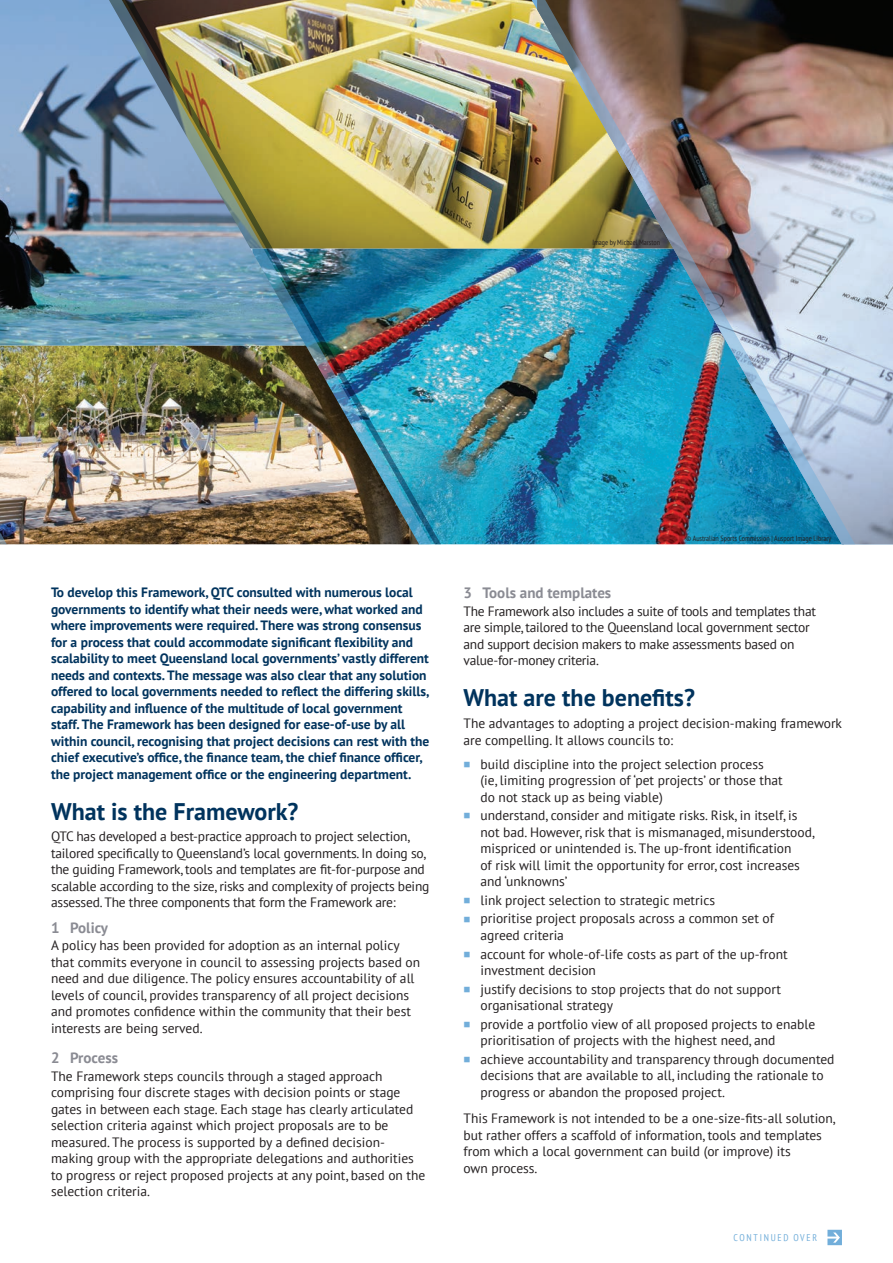
<style>
.page{position:relative;width:893px;height:1263px;background:#fff}
.page>*{position:absolute;margin:0;border:0;box-sizing:border-box;transform-origin:0 0}
.t1{font:700 24px "PT Sans";color:#00335d}
.t2{font:700 15px "PT Sans";color:#8a8b93}
.t3{font:13.5px/16.5px "PT Sans";color:#231f20}
.t4{font:700 13.5px/16.5px "PT Sans";color:#00335d}
.t5{font:13.5px/16.5px "PT Sans";letter-spacing:-.02em;color:#231f20}
.t6{font:condensed 9.75px "PT Sans";color:#72aeda}
.t7{font:condensed 7.5px "PT Sans";color:#231f20}
.s1{color:#72aeda}
</style>
<div class="page">
<img style="left:441px;top:248px;width:83px;height:296px">
<img style="left:441px;top:0;width:83px;height:248px">
<img style="left:306px;top:0;width:135px;height:544px">
<img style="left:7px;top:0;width:299px;height:346px">
<img style="left:7px;top:346px;width:412px;height:198px">
<svg style="left:827px;top:1230px;width:15px;height:15px"></svg>
<img style="left:855px;top:0;width:38px;height:544px">
<img style="left:0;top:0;width:7px;height:544px">
<img style="left:524px;top:0;width:331px;height:544px">
<p class="t7" style="left:592px;top:237px;width:69px">Image by Michael Marston</p>
<p class="t4" style="left:51px;top:584px;width:380px">To develop this Framework, QTC consulted with numerous local governments to identify what their needs were, what worked and where improvements were required. There was strong consensus for a process that could accommodate significant flexibility and scalability to meet Queensland local governments’ vastly different needs and contexts. The message was also clear that any solution offered to local governments needed to reflect the differing skills, capability and influence of the multitude of local government staff. The Framework has been designed for ease-of-use by all within council, recognising that project decisions can rest with the chief executive’s office, the finance team, the chief finance officer, the project management office or the engineering department.</p>
<h1 class="t1" style="left:51px;top:795px;width:249px">What is the Framework?</h1>
<p class="t3" style="left:51px;top:828px;width:380px">QTC has developed a best-practice approach to project selection, tailored specifically to Queensland’s local governments. In doing so, the guiding Framework, tools and templates are fit-for-purpose and scalable according to the size, risks and complexity of projects being assessed. The three components that form the Framework are:</p>
<p class="t2" style="left:51px;top:917px;width:59px">1 Policy</p>
<p class="t3" style="left:51px;top:937px;width:371px">A policy has been provided for adoption as an internal policy that commits everyone in council to assessing projects based on need and due diligence. The policy ensures accountability of all levels of council, provides transparency of all project decisions and promotes confidence within the community that their best interests are being served.</p>
<p class="t2" style="left:51px;top:1048px;width:69px">2 Process</p>
<p class="t3" style="left:51px;top:1067px;width:376px">The Framework steps councils through a staged approach comprising four discrete stages with decision points or stage gates in between each stage. Each stage has clearly articulated selection criteria against which project proposals are to be measured. The process is supported by a defined decision&shy;making group with the appropriate delegations and authorities to progress or reject proposed projects at any point, based on the selection criteria.</p>
<p class="t7" style="left:686px;top:533px;width:147px">© Australian Sports Commission | Ausport Image Library</p>
<p class="t2" style="left:463px;top:583px;width:149px">3 Tools and templates</p>
<p class="t5" style="left:463px;top:603px;width:354px">The Framework also includes a suite of tools and templates that are simple, tailored to the Queensland local government sector and support decision makers to make assessments based on value-for-money criteria.</p>
<h1 class="t1" style="left:463px;top:682px;width:233px">What are the benefits?</h1>
<p class="t3" style="left:463px;top:715px;width:380px">The advantages to adopting a project decision-making framework are compelling. It allows councils to:</p>
<p class="t3" style="left:480px;top:755px;width:304px;text-indent:-17px"><span class="s1">■</span> build discipline into the project selection process (ie, limiting progression of ‘pet projects’ or those that do not stack up as being viable)</p>
<p class="t3" style="left:480px;top:807px;width:336px;text-indent:-17px"><span class="s1">■</span> understand, consider and mitigate risks. Risk, in itself, is not bad. However, risk that is mismanaged, misunderstood, mispriced or unintended is. The up-front identification<br>of risk will limit the opportunity for error, cost increases and ‘unknowns’</p>
<p class="t3" style="left:463px;top:891px;width:253px"><span class="s1">■</span> link project selection to strategic metrics</p>
<p class="t3" style="left:480px;top:910px;width:295px;text-indent:-17px"><span class="s1">■</span> prioritise project proposals across a common set of agreed criteria</p>
<p class="t3" style="left:480px;top:945px;width:309px;text-indent:-17px"><span class="s1">■</span> account for whole-of-life costs as part of the up-front investment decision</p>
<p class="t3" style="left:480px;top:980px;width:302px;text-indent:-17px"><span class="s1">■</span> justify decisions to stop projects that do not support organisational strategy</p>
<p class="t3" style="left:480px;top:1015px;width:336px;text-indent:-17px"><span class="s1">■</span> provide a portfolio view of all proposed projects to enable prioritisation of projects with the highest need, and</p>
<p class="t3" style="left:480px;top:1050px;width:356px;text-indent:-17px"><span class="s1">■</span> achieve accountability and transparency through documented decisions that are available to all, including the rationale to progress or abandon the proposed project.</p>
<p class="t3" style="left:463px;top:1110px;width:374px">This Framework is not intended to be a one-size-fits-all solution, but rather offers a scaffold of information, tools and templates from which a local government can build (or improve) its<br>own process.</p>
<p class="t6" style="left:733px;top:1232px;width:14px">Continued</p>
<p class="t6" style="left:793px;top:1232px;width:20px">over</p>
</div>
